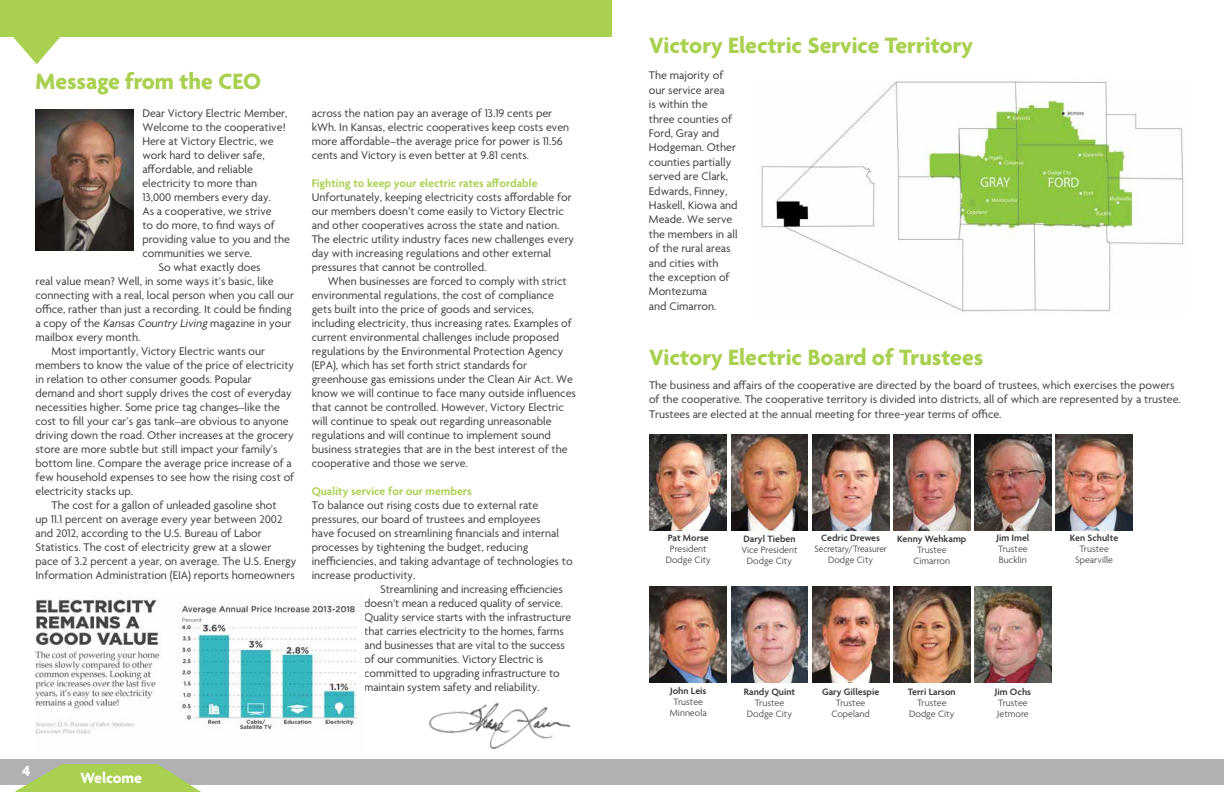
<style>
.page{position:relative;width:1224px;height:792px;background:#fff}
.page>*{position:absolute;margin:0;border:0;box-sizing:border-box;transform-origin:0 0}
.t1{font:700 24px "Agenda";color:#a9d04e}
.t2{font:700 16px "Agenda";letter-spacing:-.01em;color:#fff}
.t3{font:12px/14px "Agenda";color:#404042}
.t4{font:600 12px "Agenda";color:#aad050}
.t5{font:300 10px/11px "Agenda";color:#404042;text-align:center}
.t6{font:600 10px "Agenda";color:#404042}
.t7{font:300 10px/11px "Agenda";color:#404042;text-align:center;scale:.93 1}
.s1{font-style:italic}
</style>
<div class="page">
<div style="left:0;top:759px;width:1224px;height:26px;background:#b1b0b2"></div>
<svg style="left:15px;top:764px;width:186px;height:28px"></svg>
<div style="left:52px;top:771px;width:119px;height:21px;background:#a9d04f"></div>
<img style="left:429px;top:702px;width:142px;height:47px">
<img style="left:36px;top:109px;width:97px;height:142px">
<img style="left:761px;top:81px;width:423px;height:232px">
<img style="left:650px;top:587px;width:77px;height:96px">
<img style="left:650px;top:434px;width:77px;height:96px">
<img style="left:975px;top:434px;width:76px;height:96px">
<img style="left:1056px;top:434px;width:77px;height:96px">
<img style="left:731px;top:434px;width:77px;height:96px">
<img style="left:812px;top:434px;width:77px;height:96px">
<img style="left:731px;top:587px;width:77px;height:96px">
<img style="left:812px;top:587px;width:77px;height:96px">
<img style="left:893px;top:587px;width:77px;height:96px">
<img style="left:975px;top:587px;width:76px;height:96px">
<img style="left:893px;top:434px;width:77px;height:96px">
<div style="left:0;top:0;width:612px;height:37px;background:#a9d04f"></div>
<svg style="left:13px;top:37px;width:47px;height:27px"></svg>
<img style="left:36px;top:598px;width:322px;height:137px">
<h1 class="t1" style="left:36px;top:68px;width:227px">Message from the CEO</h1>
<p class="t3" style="left:142px;top:107px;width:147px">Dear Victory Electric Member,</p>
<p class="t3" style="left:142px;top:121px;width:145px">Welcome to the cooperative!</p>
<p class="t3" style="left:142px;top:135px;width:133px">Here at Victory Electric, we</p>
<p class="t3" style="left:142px;top:149px;width:124px">work hard to deliver safe,</p>
<p class="t3" style="left:142px;top:163px;width:112px">affordable, and reliable</p>
<p class="t3" style="left:142px;top:177px;width:116px">electricity to more than</p>
<p class="t3" style="left:142px;top:191px;width:130px">13,000 members every day.</p>
<p class="t3" style="left:142px;top:205px;width:131px">As a cooperative, we strive</p>
<p class="t3" style="left:142px;top:219px;width:134px">to do more, to find ways of</p>
<p class="t3" style="left:142px;top:233px;width:149px">providing value to you and the</p>
<p class="t3" style="left:142px;top:247px;width:111px">communities we serve.</p>
<p class="t3" style="left:158px;top:261px;width:104px">So what exactly does</p>
<p class="t3" style="left:36px;top:275px;width:240px">real value mean? Well, in some ways it’s basic, like</p>
<p class="t3" style="left:36px;top:289px;width:260px">connecting with a real, local person when you call our</p>
<p class="t3" style="left:36px;top:303px;width:258px">office, rather than just a recording. It could be finding</p>
<p class="t3" style="left:36px;top:317px;width:257px">a copy of the <span class="s1">KansasCountry Living</span> magazine in your</p>
<p class="t3" style="left:35px;top:331px;width:106px">mailbox every month.</p>
<p class="t3" style="left:51px;top:345px;width:215px">Most importantly, Victory Electric wants our</p>
<p class="t3" style="left:35px;top:359px;width:260px">members to know the value of the price of electricity</p>
<p class="t3" style="left:35px;top:373px;width:218px">in relation to other consumer goods. Popular</p>
<p class="t3" style="left:35px;top:387px;width:258px">demand and short supply drives the cost of everyday</p>
<p class="t3" style="left:35px;top:401px;width:246px">necessities higher. Some price tag changes–like the</p>
<p class="t3" style="left:35px;top:415px;width:255px">cost to fill your car’s gas tank–are obvious to anyone</p>
<p class="t3" style="left:35px;top:429px;width:260px">driving down the road. Other increases at the grocery</p>
<p class="t3" style="left:35px;top:443px;width:244px">store are more subtle but still impact your family’s</p>
<p class="t3" style="left:35px;top:457px;width:258px">bottom line. Compare the average price increase of a</p>
<p class="t3" style="left:35px;top:471px;width:260px">few household expenses to see how the rising cost of</p>
<p class="t3" style="left:35px;top:485px;width:99px">electricity stacks up.</p>
<p class="t3" style="left:51px;top:499px;width:227px">The cost for a gallon of unleaded gasoline shot</p>
<p class="t3" style="left:35px;top:513px;width:249px">up 11.1 percent on average every year between 2002</p>
<p class="t3" style="left:35px;top:527px;width:228px">and 2012, according to the U.S. Bureau of Labor</p>
<p class="t3" style="left:35px;top:541px;width:237px">Statistics. The cost of electricity grew at a slower</p>
<p class="t3" style="left:35px;top:555px;width:262px">pace of 3.2 percent a year, on average. The U.S. Energy</p>
<p class="t3" style="left:35px;top:569px;width:261px">Information Administration (EIA) reports homeowners</p>
<p class="t3" style="left:312px;top:107px;width:259px">across the nation pay an average of 13.19 cents per kWh. In Kansas, electric cooperatives keep costs even more affordable–the average price for power is 11.56 cents and Victory is even better at 9.81 cents.</p>
<p class="t4" style="left:312px;top:177px;width:228px">Fighting to keep your electric rates affordable</p>
<p class="t3" style="left:312px;top:191px;width:264px">Unfortunately, keeping electricity costs affordable for our members doesn’t come easily to Victory Electric and other cooperatives across the state and nation.<br>The electric utility industry faces new challenges every day with increasing regulations and other external pressures that cannot be controlled.</p>
<p class="t3" style="left:312px;top:275px;width:266px;text-indent:16px">When businesses are forced to comply with strict environmental regulations, the cost of compliance gets built into the price of goods and services, including electricity, thus increasing rates. Examples of current environmental challenges include proposed regulations by the Environmental Protection Agency (EPA), which has set forth strict standards for greenhouse gas emissions under the Clean Air Act. We know we will continue to face many outside influences that cannot be controlled. However, Victory Electric will continue to speak out regarding unreasonable regulations and will continue to implement sound business strategies that are in the best interest of the cooperative and those we serve.</p>
<p class="t4" style="left:312px;top:485px;width:161px">Quality service for our members</p>
<p class="t3" style="left:312px;top:499px;width:228px">To balance out rising costs due to external rate</p>
<p class="t3" style="left:312px;top:513px;width:230px">pressures, our board of trustees and employees</p>
<p class="t3" style="left:312px;top:527px;width:249px">have focused on streamlining financials and internal</p>
<p class="t3" style="left:312px;top:541px;width:218px">processes by tightening the budget, reducing</p>
<p class="t3" style="left:312px;top:555px;width:262px">inefficiencies, and taking advantage of technologies to</p>
<p class="t3" style="left:312px;top:569px;width:105px">increase productivity.</p>
<p class="t3" style="left:380px;top:583px;width:184px">Streamlining and increasing efficiencies</p>
<p class="t3" style="left:364px;top:597px;width:200px">doesn’t mean a reduced quality of service.</p>
<p class="t3" style="left:364px;top:611px;width:209px">Quality service starts with the infrastructure</p>
<p class="t3" style="left:364px;top:625px;width:201px">that carries electricity to the homes, farms</p>
<p class="t3" style="left:364px;top:639px;width:202px">and businesses that are vital to the success</p>
<p class="t3" style="left:364px;top:653px;width:180px">of our communities. Victory Electric is</p>
<p class="t3" style="left:364px;top:667px;width:197px">committed to upgrading infrastructure to</p>
<p class="t3" style="left:364px;top:681px;width:177px">maintain system safety and reliability.</p>
<h2 class="t2" style="left:22px;top:762px;width:10px">4</h2>
<h2 class="t2" style="left:80px;top:769px;width:63px">Welcome</h2>
<h1 class="t1" style="left:649px;top:33px;width:326px">Victory Electric Service Territory</h1>
<p class="t3" style="left:649px;top:69px;width:90px;line-height:14.4px">The majority of our service area<br>is within the<br>three counties of<br>Ford, Gray and<br>Hodgeman. Other counties partially served are Clark,<br>Edwards, Finney,<br>Haskell, Kiowa and<br>Meade. We serve the members in all of the rural areas and cities with the exception of<br>Montezuma<br>and Cimarron.</p>
<h1 class="t1" style="left:649px;top:344px;width:336px">Victory Electric Board of Trustees</h1>
<p class="t3" style="left:649px;top:379px;width:533px;line-height:14.4px">The business and affairs of the cooperative are directed by the board of trustees, which exercises the powers of the cooperative. The cooperative territory is divided into districts, all of which are represented by a trustee.<br>Trustees are elected at the annual meeting for three-year terms of office.</p>
<p class="t6" style="left:668px;top:533px;width:43px">Pat Morse</p>
<p class="t5" style="left:666px;top:544px;width:47px">President<br>Dodge City</p>
<p class="t6" style="left:743px;top:533px;width:54px">Daryl Tieben</p>
<p class="t5" style="left:741px;top:545px;width:58px">Vice President<br>Dodge City</p>
<p class="t6" style="left:821px;top:533px;width:60px">Cedric Drewes</p>
<p class="t7" style="left:814px;top:544px;width:79px">Secretary/Treasurer<br>Dodge City</p>
<p class="t6" style="left:897px;top:533px;width:71px">Kenny Wehkamp</p>
<p class="t5" style="left:914px;top:545px;width:38px">Trustee<br>Cimarron</p>
<p class="t6" style="left:996px;top:533px;width:35px">Jim Imel</p>
<p class="t5" style="left:998px;top:544px;width:31px;text-align:left">Trustee<br>Bucklin</p>
<p class="t6" style="left:1070px;top:533px;width:50px">Ken Schulte</p>
<p class="t5" style="left:1075px;top:544px;width:39px">Trustee<br>Spearville</p>
<p class="t6" style="left:670px;top:685px;width:38px">John Leis</p>
<p class="t5" style="left:670px;top:697px;width:38px">Trustee<br>Minneola</p>
<p class="t6" style="left:744px;top:686px;width:53px">Randy Quint</p>
<p class="t5" style="left:747px;top:698px;width:47px">Trustee<br>Dodge City</p>
<p class="t6" style="left:822px;top:686px;width:59px">Gary Gillespie</p>
<p class="t5" style="left:832px;top:698px;width:40px">Trustee<br>Copeland</p>
<p class="t6" style="left:908px;top:686px;width:49px">Terri Larson</p>
<p class="t5" style="left:909px;top:698px;width:47px">Trustee<br>Dodge City</p>
<p class="t6" style="left:995px;top:686px;width:38px">Jim Ochs</p>
<p class="t5" style="left:997px;top:698px;width:33px;text-align:left">Trustee<br>Jetmore</p>
</div>
